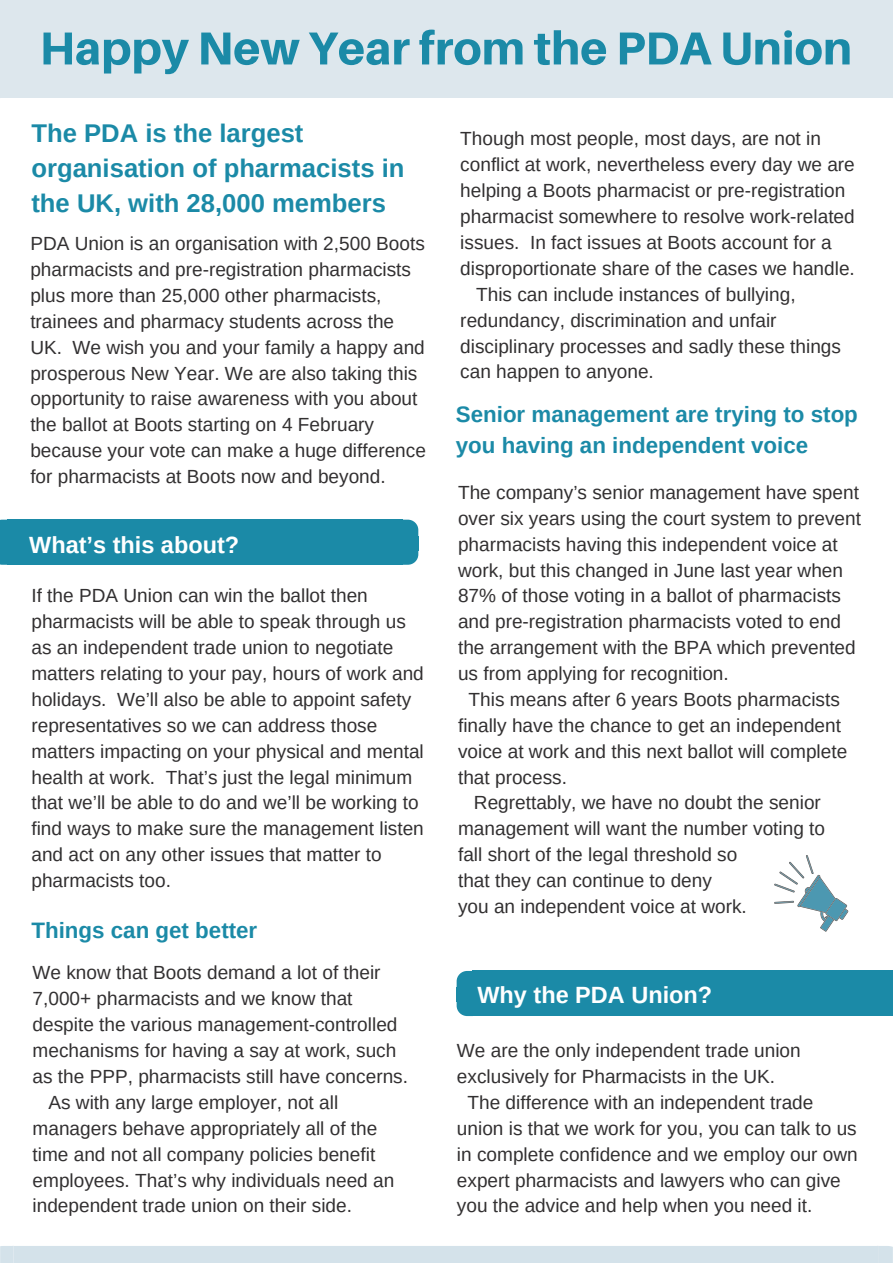
<style>
.page{position:relative;width:893px;height:1263px;background:#fff}
.page>*{position:absolute;margin:0;border:0;box-sizing:border-box;transform-origin:0 0}
.t1{font:700 25.65px/35px "Arimo";color:#1b8aa7}
.t2{font:700 23.55px "Arimo";color:#fff}
.t3{font:700 22.35px/30.5px "Arimo";color:#1b8aa7}
.t4{font:19.05px/26px "Arimo";color:#323031}
</style>
<div class="page">
<div style="left:0;top:0;width:893px;height:98px;background:#dde7ed"></div>
<svg style="left:44px;top:33px;width:145px;height:41px"></svg>
<svg style="left:201px;top:33px;width:99px;height:32px"></svg>
<svg style="left:309px;top:33px;width:101px;height:32px"></svg>
<svg style="left:419px;top:30px;width:103px;height:35px"></svg>
<svg style="left:534px;top:30px;width:72px;height:35px"></svg>
<svg style="left:620px;top:33px;width:92px;height:31px"></svg>
<svg style="left:723px;top:30px;width:126px;height:35px"></svg>
<svg style="left:403px;top:520px;width:15px;height:16px"></svg>
<div style="left:402px;top:536px;width:16px;height:14px;background:#1b8aa7"></div>
<div style="left:7px;top:536px;width:396px;height:14px;background:#1b8aa7"></div>
<div style="left:7px;top:520px;width:396px;height:17px;background:#1b8aa7"></div>
<svg style="left:0;top:520px;width:7px;height:16px"></svg>
<div style="left:0;top:536px;width:8px;height:14px;background:#1b8aa7"></div>
<div style="left:7px;top:550px;width:396px;height:15px;background:#1b8aa7"></div>
<svg style="left:0;top:550px;width:7px;height:15px"></svg>
<svg style="left:403px;top:550px;width:15px;height:15px"></svg>
<div style="left:472px;top:987px;width:421px;height:15px;background:#1b8aa7"></div>
<div style="left:472px;top:971px;width:421px;height:17px;background:#1b8aa7"></div>
<svg style="left:457px;top:971px;width:15px;height:16px"></svg>
<div style="left:457px;top:987px;width:16px;height:15px;background:#1b8aa7"></div>
<div style="left:472px;top:1001px;width:421px;height:15px;background:#1b8aa7"></div>
<svg style="left:457px;top:1002px;width:15px;height:14px"></svg>
<svg style="left:774px;top:855px;width:74px;height:77px"></svg>
<div style="left:0;top:1246px;width:893px;height:17px;background:#d4e2ea"></div>
<h1 class="t1" style="left:31px;top:116px;width:375px">The PDA is the largest organisation of pharmacists in the UK, with 28,000 members</h1>
<p class="t4" style="left:30px;top:231px;width:397px">PDA Union is an organisation with 2,500 Boots pharmacists and pre-registration pharmacists plus more than 25,000 other pharmacists, trainees and pharmacy students across the UK. We wish you and your family a happy and prosperous New Year. We are also taking this opportunity to raise awareness with you about the ballot at Boots starting on 4 February because your vote can make a huge difference for pharmacists at Boots now and beyond.</p>
<p class="t2" style="left:29px;top:532px;width:211px">What’s this about?</p>
<p class="t4" style="left:31px;top:583px;width:394px">If the PDA Union can win the ballot then pharmacists will be able to speak through us as an independent trade union to negotiate matters relating to your pay, hours of work and holidays. We’ll also be able to appoint safety representatives so we can address those matters impacting on your physical and mental health at work. That’s just the legal minimum that we’ll be able to do and we’ll be working to find ways to make sure the management listen and act on any other issues that matter to pharmacists too.</p>
<p class="t3" style="left:31px;top:915px;width:227px">Things can get better</p>
<p class="t4" style="left:33px;top:960px;width:349px">We know that Boots demand a lot of their</p>
<p class="t4" style="left:33px;top:986px;width:321px">7,000+ pharmacists and we know that</p>
<p class="t4" style="left:33px;top:1012px;width:366px">despite the various management-controlled</p>
<p class="t4" style="left:33px;top:1038px;width:365px">mechanisms for having a say at work, such</p>
<p class="t4" style="left:33px;top:1063px;width:377px">as the PPP, pharmacists still have concerns.</p>
<p class="t4" style="left:48px;top:1089px;width:291px">As with any large employer, not all</p>
<p class="t4" style="left:33px;top:1115px;width:346px">managers behave appropriately all of the</p>
<p class="t4" style="left:33px;top:1141px;width:344px">time and not all company policies benefit</p>
<p class="t4" style="left:33px;top:1167px;width:363px">employees. That’s why individuals need an</p>
<p class="t4" style="left:33px;top:1193px;width:321px">independent trade union on their side.</p>
<p class="t4" style="left:460px;top:126px;width:362px">Though most people, most days, are not in</p>
<p class="t4" style="left:460px;top:152px;width:396px">conflict at work, nevertheless every day we are</p>
<p class="t4" style="left:460px;top:178px;width:386px">helping a Boots pharmacist or pre-registration</p>
<p class="t4" style="left:460px;top:204px;width:396px">pharmacist somewhere to resolve work-related</p>
<p class="t4" style="left:460px;top:229px;width:373px">issues. In fact issues at Boots account for a</p>
<p class="t4" style="left:460px;top:255px;width:396px">disproportionate share of the cases we handle.</p>
<p class="t4" style="left:476px;top:281px;width:321px">This can include instances of bullying,</p>
<p class="t4" style="left:460px;top:307px;width:318px">redundancy, discrimination and unfair</p>
<p class="t4" style="left:460px;top:333px;width:382px">disciplinary processes and sadly these things</p>
<p class="t4" style="left:460px;top:359px;width:195px">can happen to anyone.</p>
<p class="t3" style="left:456px;top:399px;width:404px">Senior management are trying to stop you having an independent voice</p>
<p class="t4" style="left:458px;top:479px;width:402px">The company’s senior management have spent</p>
<p class="t4" style="left:458px;top:505px;width:404px">over six years using the court system to prevent</p>
<p class="t4" style="left:458px;top:531px;width:381px">pharmacists having this independent voice at</p>
<p class="t4" style="left:458px;top:557px;width:386px">work, but this changed in June last year when</p>
<p class="t4" style="left:458px;top:583px;width:384px">87% of those voting in a ballot of pharmacists</p>
<p class="t4" style="left:458px;top:609px;width:384px">and pre-registration pharmacists voted to end</p>
<p class="t4" style="left:458px;top:635px;width:399px">the arrangement with the BPA which prevented</p>
<p class="t4" style="left:458px;top:660px;width:272px">us from applying for recognition.</p>
<p class="t4" style="left:469px;top:686px;width:373px">This means after 6 years Boots pharmacists</p>
<p class="t4" style="left:458px;top:712px;width:384px">finally have the chance to get an independent</p>
<p class="t4" style="left:458px;top:738px;width:391px">voice at work and this next ballot will complete</p>
<p class="t4" style="left:458px;top:764px;width:110px">that process.</p>
<p class="t4" style="left:474px;top:790px;width:348px">Regrettably, we have no doubt the senior</p>
<p class="t4" style="left:458px;top:816px;width:368px">management will want the number voting to</p>
<p class="t4" style="left:458px;top:842px;width:281px">fall short of the legal threshold so</p>
<p class="t4" style="left:458px;top:868px;width:255px">that they can continue to deny</p>
<p class="t4" style="left:458px;top:893px;width:290px">you an independent voice at work.</p>
<p class="t2" style="left:477px;top:982px;width:236px">Why the PDA Union?</p>
<p class="t4" style="left:457px;top:1038px;width:345px">We are the only independent trade union</p>
<p class="t4" style="left:457px;top:1063px;width:320px">exclusively for Pharmacists in the UK.</p>
<p class="t4" style="left:467px;top:1089px;width:347px">The difference with an independent trade</p>
<p class="t4" style="left:457px;top:1115px;width:401px">union is that we work for you, you can talk to us</p>
<p class="t4" style="left:457px;top:1141px;width:402px">in complete confidence and we employ our own</p>
<p class="t4" style="left:457px;top:1167px;width:385px">expert pharmacists and lawyers who can give</p>
<p class="t4" style="left:457px;top:1193px;width:357px">you the advice and help when you need it.</p>
</div>
